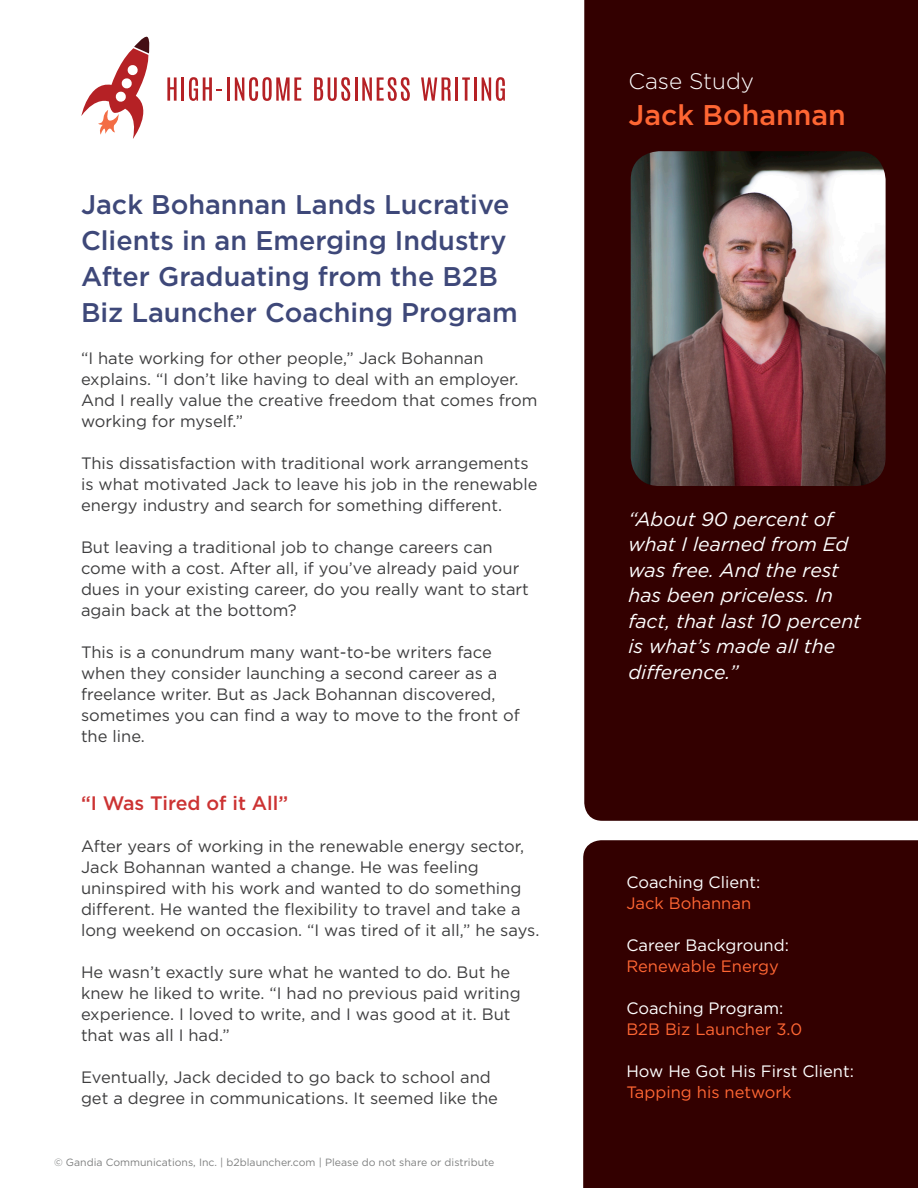
<style>
.page{position:relative;width:918px;height:1188px;background:#fff}
.page>*{position:absolute;margin:0;border:0;box-sizing:border-box;transform-origin:0 0}
.t1{font:500 28.5px "Gotham";color:#f63}
.t2{font:500 27px/36px "Gotham";color:#3e4879}
.t3{font:300 22.5px "Gotham";color:#fff}
.t4{font:italic 19.5px/25.5px "Gotham";color:#fff}
.t5{font:500 19.5px "Gotham";color:#c33}
.t6{font:16.5px/21px "Gotham";color:#3e3e3f}
.t7{font:16.5px "Gotham";color:#fff}
.t8{font:16.5px "Gotham";color:#f63}
.t9{font:10.5px "Gotham";color:#7f8080}
</style>
<div class="page">
<div style="left:583px;top:840px;width:335px;height:348px;background:#300"></div>
<div style="left:584px;top:0;width:334px;height:821px;background:#300"></div>
<svg style="left:81px;top:37px;width:69px;height:102px"></svg>
<svg style="left:167px;top:77px;width:10px;height:24px"></svg>
<hr style="left:181px;top:77px;width:3px;height:24px;background:#b52125">
<svg style="left:189px;top:77px;width:33px;height:24px"></svg>
<hr style="left:227px;top:77px;width:3px;height:24px;background:#b52125">
<svg style="left:235px;top:77px;width:66px;height:24px"></svg>
<svg style="left:314px;top:77px;width:36px;height:24px"></svg>
<hr style="left:355px;top:77px;width:2px;height:24px;background:#b52125">
<svg style="left:362px;top:77px;width:48px;height:24px"></svg>
<svg style="left:421px;top:77px;width:30px;height:24px"></svg>
<hr style="left:455px;top:77px;width:3px;height:24px;background:#b52125">
<svg style="left:462px;top:77px;width:8px;height:24px"></svg>
<hr style="left:474px;top:77px;width:3px;height:24px;background:#b52125">
<svg style="left:482px;top:77px;width:23px;height:24px"></svg>
<img style="left:631px;top:151px;width:255px;height:335px">
<p class="t2" style="left:81px;top:186px;width:438px">Jack Bohannan Lands Lucrative<br>Clients in an Emerging Industry<br>After Graduating from the B2B<br>Biz Launcher Coaching Program</p>
<p class="t6" style="left:81px;top:348px;width:458px">“I hate working for other people,” Jack Bohannan explains. “I don’t like having to deal with an employer.<br>And I really value the creative freedom that comes from working for myself.”</p>
<p class="t6" style="left:81px;top:453px;width:458px">This dissatisfaction with traditional work arrangements is what motivated Jack to leave his job in the renewable energy industry and search for something different.</p>
<p class="t6" style="left:81px;top:537px;width:449px">But leaving a traditional job to change careers can come with a cost. After all, if you’ve already paid your dues in your existing career, do you really want to start again back at the bottom?</p>
<p class="t6" style="left:81px;top:642px;width:440px">This is a conundrum many want-to-be writers face when they consider launching a second career as a freelance writer. But as Jack Bohannan discovered, sometimes you can find a way to move to the front of the line.</p>
<p class="t5" style="left:81px;top:790px;width:209px">“I Was Tired of it All”</p>
<p class="t6" style="left:81px;top:835px;width:460px">After years of working in the renewable energy sector, Jack Bohannan wanted a change. He was feeling uninspired with his work and wanted to do something different. He wanted the flexibility to travel and take a long weekend on occasion. “I was tired of it all,” he says.</p>
<p class="t6" style="left:81px;top:961px;width:441px">He wasn’t exactly sure what he wanted to do. But he knew he liked to write. “I had no previous paid writing experience. I loved to write, and I was good at it. But that was all I had.”</p>
<p class="t6" style="left:81px;top:1066px;width:419px">Eventually, Jack decided to go back to school and get a degree in communications. It seemed like the</p>
<p class="t9" style="left:54px;top:1156px;width:442px">© Gandia Communications, Inc. | b2blauncher.com | Please do not share or distribute</p>
<p class="t3" style="left:628px;top:67px;width:127px">Case Study</p>
<p class="t1" style="left:628px;top:96px;width:219px">Jack Bohannan</p>
<p class="t4" style="left:628px;top:506px;width:234px">“About 90 percent of what I learned from Ed was free. And the rest has been priceless. In fact, that last 10 percent is what’s made all the difference.”</p>
<p class="t7" style="left:626px;top:872px;width:135px">Coaching Client:</p>
<p class="t8" style="left:626px;top:893px;width:126px">Jack Bohannan</p>
<p class="t7" style="left:626px;top:935px;width:164px">Career Background:</p>
<p class="t8" style="left:626px;top:956px;width:154px">Renewable Energy</p>
<p class="t7" style="left:626px;top:998px;width:158px">Coaching Program:</p>
<p class="t8" style="left:626px;top:1019px;width:177px">B2B Biz Launcher 3.0</p>
<p class="t7" style="left:626px;top:1061px;width:229px">How He Got His First Client:</p>
<p class="t8" style="left:626px;top:1082px;width:167px">Tapping his network</p>
</div>
